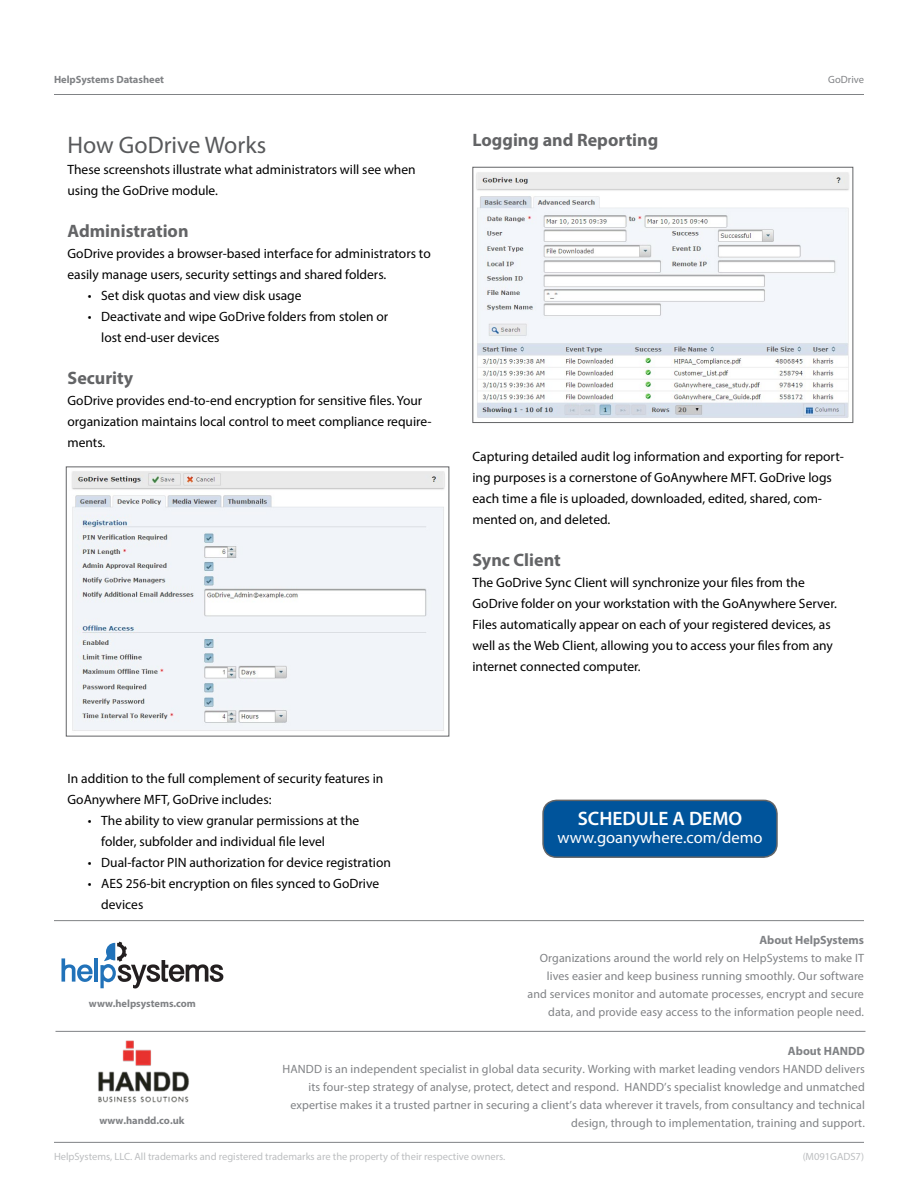
<style>
.page{position:relative;width:918px;height:1188px;background:#fff}
.page>*{position:absolute;margin:0;border:0;box-sizing:border-box;transform-origin:0 0}
.t1{font:24px "Myriad Pro";color:#58595b}
.t2{font:600 19.5px "Myriad Pro";color:#fff}
.t3{font:700 18px "Myriad Pro";color:#636466}
.t4{font:16.5px "Myriad Pro";color:#fff}
.t5{font:13.5px/21px "Myriad Pro";color:#000}
.t6{font:12px/18px "Myriad Pro";letter-spacing:.01em;color:#808285;text-align:right}
.t7{font:700 12px "Myriad Pro";color:#808285}
.t8{font:10.5px "Myriad Pro";color:#bcbec0}
.t9{font:700 10.5px "Myriad Pro";color:#808285}
.t10{font:10.5px "Myriad Pro";color:#808285}
</style>
<div class="page">
<hr style="left:54px;top:94px;width:810px;height:1px;background:#808285">
<hr style="left:54px;top:1142px;width:810px;height:1px;background:#808285">
<hr style="left:54px;top:920px;width:810px;height:1px;background:#808285">
<svg style="left:62px;top:958px;width:31px;height:24px"></svg>
<hr style="left:94px;top:958px;width:4px;height:24px;background:#2172b9">
<svg style="left:100px;top:942px;width:123px;height:46px"></svg>
<div style="left:543px;top:800px;width:234px;height:57px;background:#00549b;border-radius:14px"></div>
<div style="left:542px;top:800px;width:236px;height:58px;border:2px solid #636466;border-radius:14px"></div>
<img style="left:72px;top:471px;width:373px;height:260px">
<div style="left:66px;top:466px;width:383px;height:270px;border:1px solid #636466"></div>
<img style="left:476px;top:172px;width:373px;height:246px">
<div style="left:472px;top:167px;width:381px;height:256px;border:1px solid #636466"></div>
<hr style="left:56px;top:1031px;width:810px;height:1px;background:#808285">
<img style="left:98px;top:1040px;width:91px;height:63px">
<p class="t9" style="left:54px;top:72px;width:112px">HelpSystems Datasheet</p>
<p class="t10" style="left:828px;top:73px;width:37px">GoDrive</p>
<h1 class="t1" style="left:68px;top:130px;width:200px">How GoDrive Works</h1>
<p class="t5" style="left:68px;top:159px;width:350px">These screenshots illustrate what administrators will see when using the GoDrive module.</p>
<h3 class="t3" style="left:68px;top:219px;width:123px">Administration</h3>
<p class="t5" style="left:68px;top:243px;width:365px">GoDrive provides a browser-based interface for administrators to easily manage users, security settings and shared folders.</p>
<p class="t5" style="left:88px;top:285px;width:215px">• Set disk quotas and view disk usage</p>
<p class="t5" style="left:101px;top:306px;width:289px;text-indent:-14px">• Deactivate and wipe GoDrive folders from stolen or lost end-user devices</p>
<h3 class="t3" style="left:68px;top:366px;width:67px">Security</h3>
<p class="t5" style="left:68px;top:390px;width:366px">GoDrive provides end-to-end encryption for sensitive files. Your organization maintains local control to meet compliance require&shy;ments.</p>
<p class="t5" style="left:68px;top:768px;width:317px">In addition to the full complement of security features in<br>GoAnywhere MFT, GoDrive includes:</p>
<p class="t5" style="left:101px;top:810px;width:260px;text-indent:-14px">• The ability to view granular permissions at the folder, subfolder and individual file level</p>
<p class="t5" style="left:88px;top:852px;width:305px">• Dual-factor PIN authorization for device registration</p>
<p class="t5" style="left:101px;top:873px;width:279px;text-indent:-14px">• AES 256-bit encryption on files synced to GoDrive devices</p>
<p class="t9" style="left:89px;top:996px;width:109px">www.helpsystems.com</p>
<h3 class="t3" style="left:472px;top:129px;width:187px">Logging and Reporting</h3>
<p class="t5" style="left:472px;top:446px;width:373px">Capturing detailed audit log information and exporting for report&shy;ing purposes is a cornerstone of GoAnywhere MFT. GoDrive logs each time a file is uploaded, downloaded, edited, shared, com&shy;mented on, and deleted.</p>
<h3 class="t3" style="left:472px;top:549px;width:90px">Sync Client</h3>
<p class="t5" style="left:472px;top:572px;width:366px">The GoDrive Sync Client will synchronize your files from the GoDrive folder on your workstation with the GoAnywhere Server.<br>Files automatically appear on each of your registered devices, as well as the Web Client, allowing you to access your files from any internet connected computer.</p>
<h2 class="t2" style="left:578px;top:806px;width:166px">SCHEDULE A DEMO</h2>
<p class="t4" style="left:557px;top:828px;width:207px">www.goanywhere.com/demo</p>
<p class="t7" style="left:759px;top:932px;width:106px">About HelpSystems</p>
<p class="t6" style="left:527px;top:949px;width:338px">Organizations around the world rely on HelpSystems to make IT lives easier and keep business running smoothly. Our software and services monitor and automate processes, encrypt and secure data, and provide easy access to the information people need.</p>
<p class="t7" style="left:788px;top:1044px;width:78px">About HANDD</p>
<p class="t6" style="left:283px;top:1060px;width:584px">HANDD is an independent specialist in global data security. Working with market leading vendors HANDD delivers its four-step strategy of analyse, protect, detect and respond. HANDD’s specialist knowledge and unmatched expertise makes it a trusted partner in securing a client’s data wherever it travels, from consultancy and technical</p>
<p class="t9" style="left:100px;top:1114px;width:87px">www.handd.co.uk</p>
<p class="t6" style="left:571px;top:1114px;width:295px">design, through to implementation, training and support.</p>
<p class="t8" style="left:54px;top:1150px;width:453px">HelpSystems, LLC. All trademarks and registered trademarks are the property of their respective owners.</p>
<p class="t8" style="left:803px;top:1150px;width:63px">(M091GADS7)</p>
</div>
